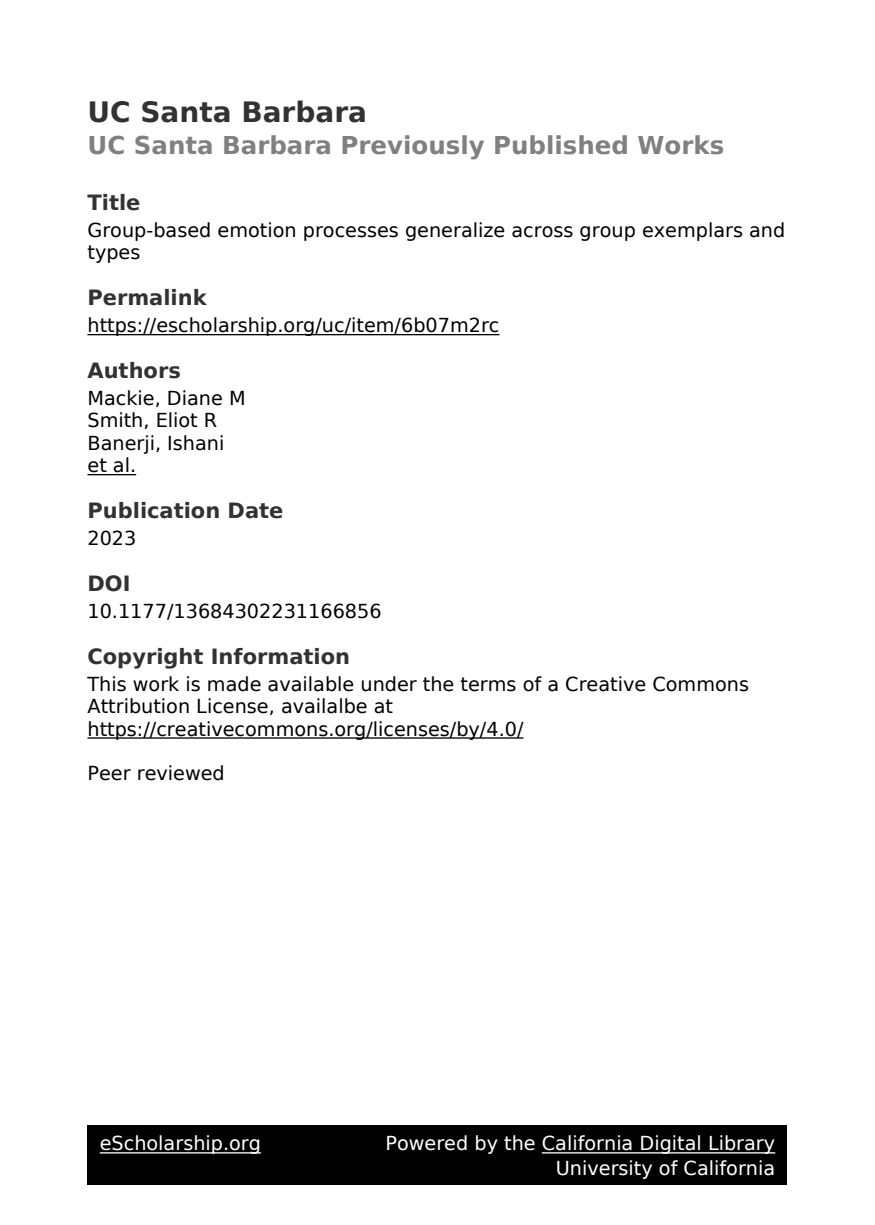
<style>
.page{position:relative;width:875px;height:1225px;background:#fff}
.page>*{position:absolute;margin:0;border:0;box-sizing:border-box;transform-origin:0 0}
.t1{font:700 28px "DejaVu Sans";color:#323232}
.t2{font:700 24.5px "DejaVu Sans";color:#808080}
.t3{font:700 21px "DejaVu Sans";color:#323232}
.t4{font:19.25px/22.4px "DejaVu Sans";color:#000}
.t5{font:19.25px/24.5px "DejaVu Sans";color:#fff;text-align:right}
</style>
<div class="page">
<hr style="left:88px;top:334px;width:412px;height:1px;background:#000">
<hr style="left:88px;top:474px;width:48px;height:1px;background:#000">
<hr style="left:88px;top:737px;width:436px;height:2px;background:#000">
<div style="left:88px;top:1125px;width:700px;height:60px;background:#000"></div>
<hr style="left:100px;top:1152px;width:161px;height:2px;background:#fff">
<hr style="left:542px;top:1152px;width:233px;height:2px;background:#fff">
<h1 class="t1" style="left:88px;top:101px;width:281px">UC Santa Barbara</h1>
<p class="t2" style="left:88px;top:136px;width:638px">UC Santa Barbara Previously Published Works</p>
<p class="t3" style="left:88px;top:194px;width:54px">Title</p>
<p class="t4" style="left:88px;top:221px;width:699px">Group-based emotion processes generalize across group exemplars and types</p>
<p class="t3" style="left:88px;top:289px;width:121px">Permalink</p>
<p class="t4" style="left:88px;top:316px;width:414px">https://escholarship.org/uc/item/6b07m2rc</p>
<p class="t3" style="left:88px;top:362px;width:95px">Authors</p>
<p class="t4" style="left:88px;top:389px;width:160px">Mackie, Diane M<br>Smith, Eliot R<br>Banerji, Ishani et al.</p>
<p class="t3" style="left:88px;top:502px;width:198px">Publication Date</p>
<p class="t4" style="left:88px;top:529px;width:50px">2023</p>
<p class="t3" style="left:88px;top:575px;width:45px">DOI</p>
<p class="t4" style="left:88px;top:602px;width:296px">10.1177/13684302231166856</p>
<p class="t3" style="left:88px;top:648px;width:264px">Copyright Information</p>
<p class="t4" style="left:88px;top:675px;width:663px">This work is made available under the terms of a Creative Commons<br>Attribution License, availalbe at https://creativecommons.org/licenses/by/4.0/</p>
<p class="t4" style="left:88px;top:764px;width:139px">Peer reviewed</p>
<p class="t5" style="left:100px;top:1133px;width:163px">eScholarship.org</p>
<p class="t5" style="left:385px;top:1133px;width:391px">Powered by the California Digital Library<br>University of California</p>
</div>
